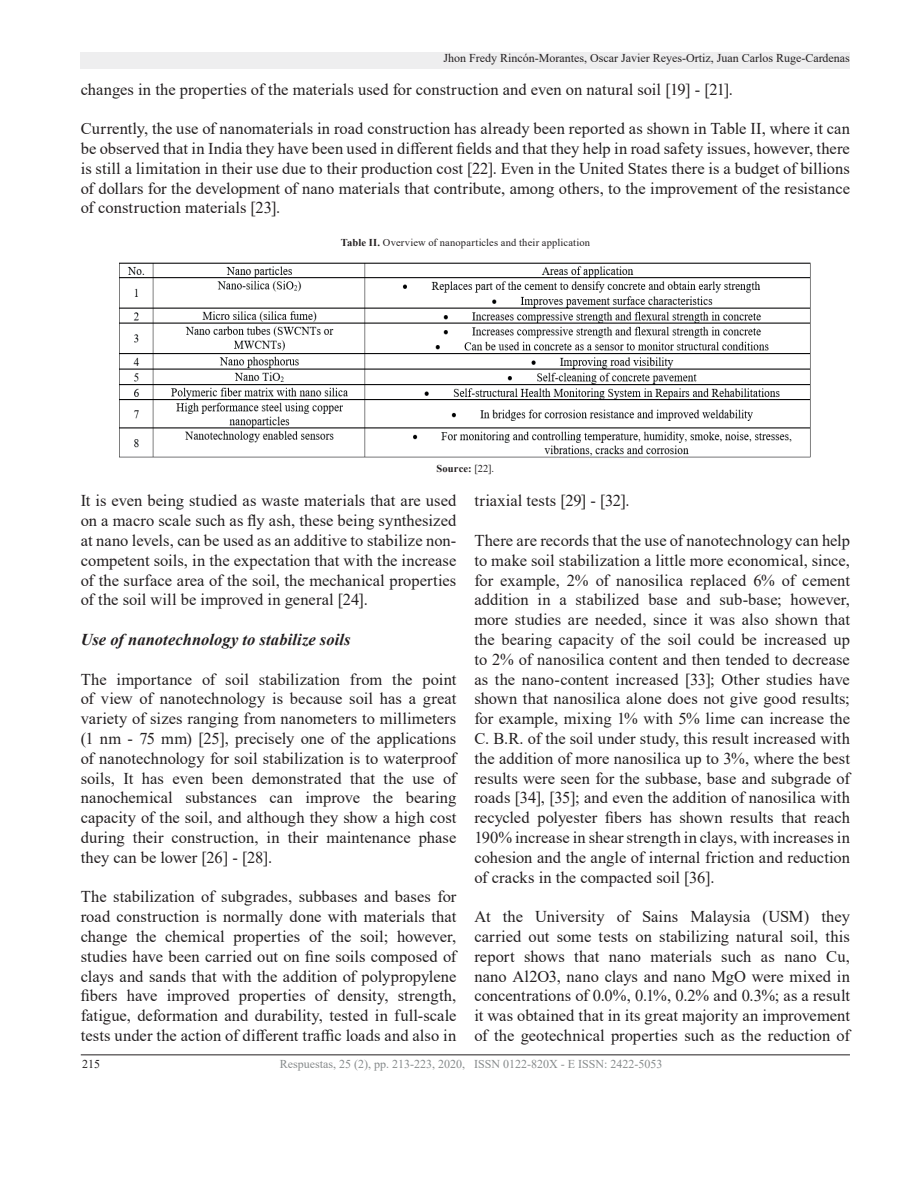
<style>
.page{position:relative;width:918px;height:1188px;background:#fff}
.page>*{position:absolute;margin:0;border:0;box-sizing:border-box;transform-origin:0 0}
.Estilo_de_párrafo_2{font:16.5px/19.8px "Times New Roman";color:#231f20;text-align:justify}
.Estilo_de_párrafo_2-2{font:italic 700 16.5px "Times New Roman";letter-spacing:.005em;color:#231f20}
.t1{font:12px "Times New Roman";color:#231f20}
.t2{font:12px "Times New Roman";color:#868a8b}
.Estilo_de_párrafo_2-3{font:10.5px "Times New Roman";letter-spacing:.015em;color:#231f20}
.Estilo_de_párrafo_2-4{font:700 10.5px "Times New Roman";letter-spacing:.02em;color:#231f20}
.s1{font-weight:700}
.s2{font-weight:400}
</style>
<div class="page">
<div style="left:81px;top:52px;width:769px;height:17px;background:#eeeeef"></div>
<hr style="left:81px;top:1054px;width:769px;height:1px;background:#231f20">
<img style="left:119px;top:262px;width:692px;height:196px">
<p class="t1" style="left:443px;top:50px;width:408px">Jhon Fredy Rincón-Morantes, Oscar Javier Reyes-Ortiz, Juan Carlos Ruge-Cardenas</p>
<p class="Estilo_de_párrafo_2" style="left:81px;top:79px;width:654px">changes in the properties of the materials used for construction and even on natural soil [19] - [21].</p>
<p class="Estilo_de_párrafo_2" style="left:81px;top:118px;width:771px">Currently, the use of nanomaterials in road construction has already been reported as shown in Table II, where it can be observed that in India they have been used in different fields and that they help in road safety issues, however, there is still a limitation in their use due to their production cost [22]. Even in the United States there is a budget of billions of dollars for the development of nano materials that contribute, among others, to the improvement of the resistance of construction materials [23].</p>
<p class="Estilo_de_párrafo_2-3" style="left:341px;top:235px;width:251px"><span class="s1">Table II.</span> Overview of nanoparticles and their application</p>
<p class="Estilo_de_párrafo_2-4" style="left:437px;top:461px;width:59px">Source: <span class="s2">[22].</span></p>
<p class="Estilo_de_párrafo_2" style="left:81px;top:490px;width:377px">It is even being studied as waste materials that are used on a macro scale such as fly ash, these being synthesized at nano levels, can be used as an additive to stabilize non&shy;competent soils, in the expectation that with the increase of the surface area of the soil, the mechanical properties of the soil will be improved in general [24].</p>
<p class="Estilo_de_párrafo_2-2" style="left:81px;top:628px;width:271px">Use of nanotechnology to stabilize soils</p>
<p class="Estilo_de_párrafo_2" style="left:81px;top:669px;width:377px">The importance of soil stabilization from the point of view of nanotechnology is because soil has a great variety of sizes ranging from nanometers to millimeters (1 nm - 75 mm) [25], precisely one of the applications of nanotechnology for soil stabilization is to waterproof soils, It has even been demonstrated that the use of nanochemical substances can improve the bearing capacity of the soil, and although they show a high cost during their construction, in their maintenance phase they can be lower [26] - [28].</p>
<p class="Estilo_de_párrafo_2" style="left:81px;top:886px;width:377px">The stabilization of subgrades, subbases and bases for road construction is normally done with materials that change the chemical properties of the soil; however, studies have been carried out on fine soils composed of clays and sands that with the addition of polypropylene fibers have improved properties of density, strength, fatigue, deformation and durability, tested in full-scale tests under the action of different traffic loads and also in</p>
<p class="Estilo_de_párrafo_2" style="left:474px;top:490px;width:157px">triaxial tests [29] - [32].</p>
<p class="Estilo_de_párrafo_2" style="left:474px;top:530px;width:377px">There are records that the use of nanotechnology can help to make soil stabilization a little more economical, since, for example, 2% of nanosilica replaced 6% of cement addition in a stabilized base and sub-base; however, more studies are needed, since it was also shown that the bearing capacity of the soil could be increased up to 2% of nanosilica content and then tended to decrease as the nano-content increased [33]; Other studies have shown that nanosilica alone does not give good results; for example, mixing 1% with 5% lime can increase the C. B.R. of the soil under study, this result increased with the addition of more nanosilica up to 3%, where the best results were seen for the subbase, base and subgrade of roads [34], [35]; and even the addition of nanosilica with recycled polyester fibers has shown results that reach 190% increase in shear strength in clays, with increases in cohesion and the angle of internal friction and reduction of cracks in the compacted soil [36].</p>
<p class="Estilo_de_párrafo_2" style="left:474px;top:906px;width:377px">At the University of Sains Malaysia (USM) they carried out some tests on stabilizing natural soil, this report shows that nano materials such as nano Cu, nano Al2O3, nano clays and nano MgO were mixed in concentrations of 0.0%, 0.1%, 0.2% and 0.3%; as a result it was obtained that in its great majority an improvement of the geotechnical properties such as the reduction of</p>
<p class="t1" style="left:82px;top:1056px;width:19px">215</p>
<p class="t2" style="left:280px;top:1056px;width:384px">Respuestas, 25 (2), pp. 213-223, 2020, ISSN 0122-820X - E ISSN: 2422-5053</p>
</div>
